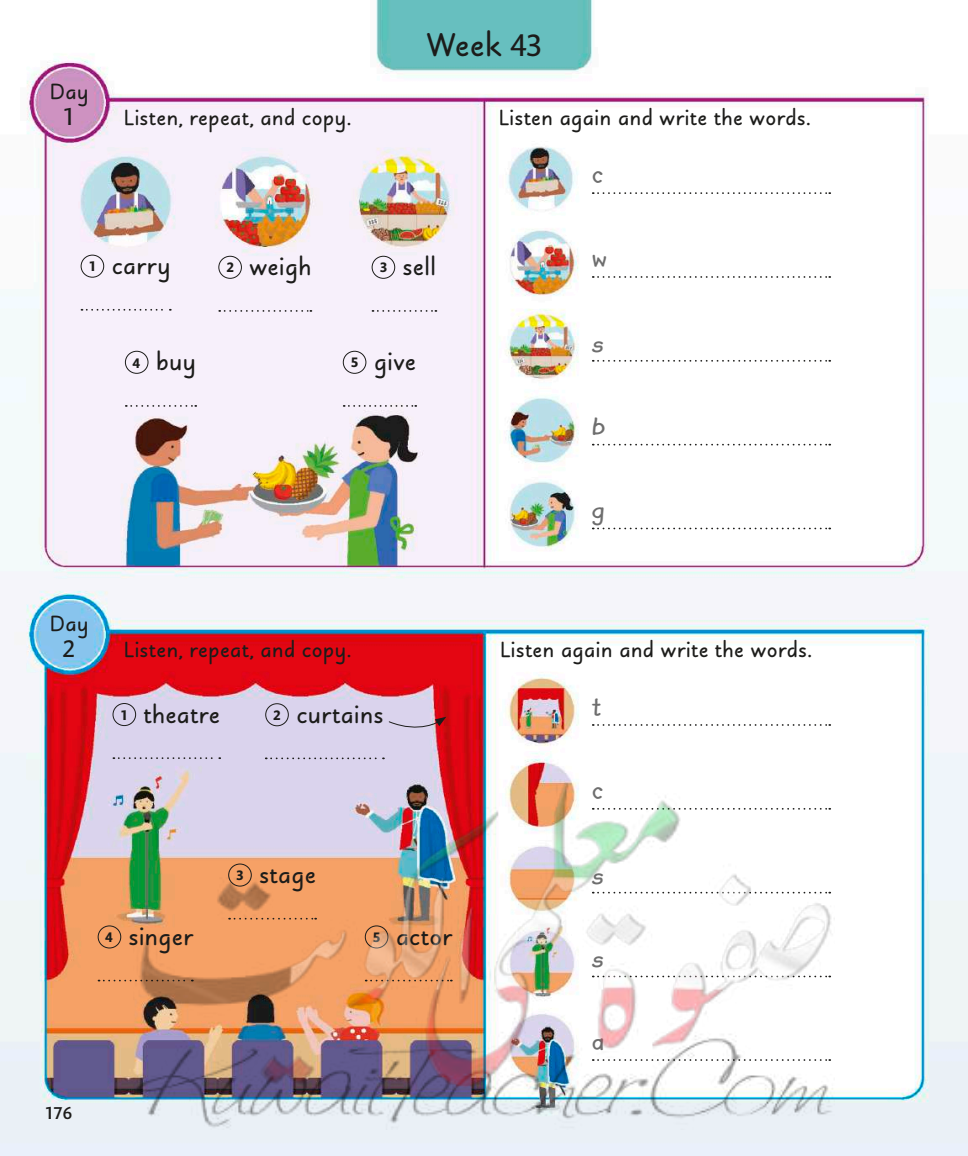
<style>
.page{position:relative;width:968px;height:1156px;background:#fff}
.page>*{position:absolute;margin:0;border:0;box-sizing:border-box;transform-origin:0 0}
.t1{font:900 36.75px "Julius Primary Std";color:#1c1c1a}
.t2{font:900 28px "Julius Primary Std";letter-spacing:.005em;color:#1c1c1a}
.t3{font:700 28px "Kidprint MT Pro";color:#6e6e6e}
.t4{font:900 24.5px "Julius Primary Std";letter-spacing:.005em;color:#1c1c1a}
.t5{font:600 24.5px "Mundo Sans Pro";color:#1c1c1a}
.t6{font:500 17.5px "Mundo Sans Pro";color:#1c1c1a}
.s1{font-family:"Mundo Sans Pro";font-weight:600;font-size:31.5px}
.s2{font-family:"Mundo Sans Pro";font-weight:700;font-size:14px}
</style>
<div class="page">
<img style="left:0;top:0;width:967px;height:1156px">
<svg style="left:372px;top:310px;width:64px;height:2px"></svg>
<div style="left:371px;top:256px;width:24px;height:23px;border:1px solid #1c1c1a;border-radius:50%"></div>
<svg style="left:81px;top:309px;width:90px;height:2px"></svg>
<div style="left:81px;top:255px;width:23px;height:23px;border:1px solid #1c1c1a;border-radius:50%"></div>
<svg style="left:343px;top:405px;width:73px;height:2px"></svg>
<div style="left:343px;top:351px;width:23px;height:23px;border:1px solid #1c1c1a;border-radius:50%"></div>
<svg style="left:219px;top:310px;width:92px;height:2px"></svg>
<div style="left:218px;top:256px;width:24px;height:23px;border:1px solid #1c1c1a;border-radius:50%"></div>
<svg style="left:126px;top:405px;width:70px;height:2px"></svg>
<div style="left:125px;top:351px;width:23px;height:23px;border:1px solid #1c1c1a;border-radius:50%"></div>
<svg style="left:113px;top:757px;width:107px;height:2px"></svg>
<div style="left:112px;top:703px;width:24px;height:23px;border:1px solid #1c1c1a;border-radius:50%"></div>
<svg style="left:266px;top:757px;width:118px;height:2px"></svg>
<div style="left:265px;top:703px;width:24px;height:23px;border:1px solid #1c1c1a;border-radius:50%"></div>
<svg style="left:98px;top:980px;width:36px;height:1px"></svg>
<div style="left:98px;top:925px;width:23px;height:23px;border:1px solid #1c1c1a;border-radius:50%"></div>
<svg style="left:388px;top:717px;width:58px;height:17px"></svg>
<svg style="left:592px;top:192px;width:238px;height:2px"></svg>
<svg style="left:592px;top:276px;width:238px;height:2px"></svg>
<svg style="left:592px;top:724px;width:238px;height:2px"></svg>
<svg style="left:592px;top:444px;width:238px;height:1px"></svg>
<svg style="left:592px;top:360px;width:238px;height:2px"></svg>
<svg style="left:592px;top:528px;width:238px;height:1px"></svg>
<img style="left:134px;top:780px;width:700px;height:350px">
<h1 class="t1" style="left:425px;top:25px;width:118px">Week <span class="s1">43</span></h1>
<p class="t4" style="left:50px;top:79px;width:40px">Day</p>
<p class="t5" style="left:64px;top:101px;width:11px">1</p>
<p class="t4" style="left:124px;top:104px;width:228px">Listen, repeat, and copy.</p>
<p class="t4" style="left:498px;top:104px;width:313px">Listen again and write the words.</p>
<p class="t3" style="left:592px;top:160px;width:12px">c</p>
<p class="t2" style="left:89px;top:251px;width:83px"><span class="s2">1</span> carry</p>
<p class="t2" style="left:226px;top:252px;width:86px"><span class="s2">2</span> weigh</p>
<p class="t2" style="left:379px;top:252px;width:58px"><span class="s2">3</span> sell</p>
<p class="t3" style="left:592px;top:244px;width:16px">w</p>
<p class="t2" style="left:132px;top:347px;width:65px"><span class="s2">4</span> buy</p>
<p class="t2" style="left:351px;top:347px;width:67px"><span class="s2">5</span> give</p>
<p class="t4" style="left:50px;top:611px;width:40px">Day</p>
<p class="t5" style="left:63px;top:633px;width:14px">2</p>
<p class="t4" style="left:124px;top:636px;width:228px">Listen, repeat, and copy.</p>
<p class="t2" style="left:121px;top:699px;width:101px"><span class="s2">1</span> theatre</p>
<p class="t2" style="left:273px;top:699px;width:112px"><span class="s2">2</span> curtains</p>
<p class="t2" style="left:105px;top:921px;width:89px"><span class="s2">4</span> singer</p>
<p class="t2" style="left:236px;top:859px;width:81px"><span class="s2">3</span> stage</p>
<p class="t2" style="left:373px;top:921px;width:80px"><span class="s2">5</span> actor</p>
<p class="t6" style="left:45px;top:1103px;width:29px">176</p>
<p class="t3" style="left:592px;top:328px;width:12px">s</p>
<p class="t3" style="left:592px;top:411px;width:14px">b</p>
<p class="t3" style="left:592px;top:495px;width:14px">g</p>
<p class="t4" style="left:500px;top:636px;width:313px">Listen again and write the words.</p>
<p class="t3" style="left:592px;top:692px;width:10px">t</p>
<p class="t3" style="left:592px;top:775px;width:12px">c</p>
<p class="t3" style="left:592px;top:859px;width:12px">s</p>
<p class="t3" style="left:592px;top:943px;width:12px">s</p>
<p class="t3" style="left:592px;top:1027px;width:14px">a</p>
</div>
